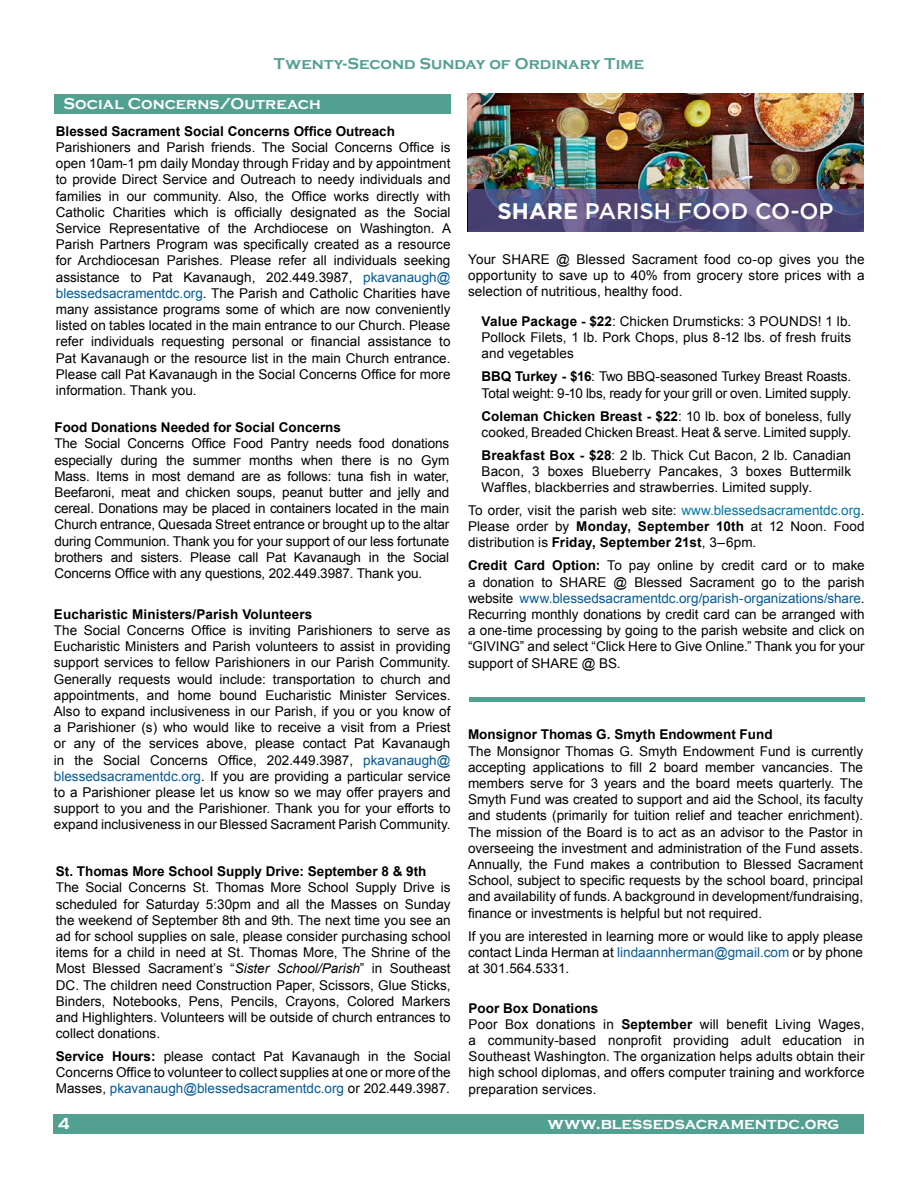
<style>
.page{position:relative;width:918px;height:1188px;background:#fff}
.page>*{position:absolute;margin:0;border:0;box-sizing:border-box;transform-origin:0 0}
.t1{font:500 22.5px "Gotham";color:#fff}
.t2{font:700 16.5px "Copperplate Gothic";color:#fff}
.t3{font:700 16.2px "Copperplate Gothic";color:#51a090}
.t4{font:700 16.2px "Copperplate Gothic";letter-spacing:.005em;color:#fff}
.t5{font:13.5px/16.2px "Arial";color:#000;text-align:justify}
.t6{font:700 13.5px "Arial";color:#000}
.s1{color:#035a98}
.s2{font-style:italic}
.s3{font-weight:700}
.s4{color:#0076a3}
</style>
<div class="page">
<div style="left:54px;top:1115px;width:810px;height:19px;background:#51a090"></div>
<div style="left:54px;top:94px;width:397px;height:19px;background:#51a090"></div>
<div style="left:470px;top:697px;width:395px;height:5px;background:#51a090"></div>
<img style="left:467px;top:94px;width:396px;height:137px">
<svg style="left:468px;top:189px;width:395px;height:42px;background:#554f7e"></svg>
<p class="t3" style="left:274px;top:55px;width:372px">Twenty-Second Sunday of Ordinary Time</p>
<p class="t4" style="left:63px;top:95px;width:259px">Social Concerns/Outreach</p>
<p class="t6" style="left:56px;top:122px;width:341px">Blessed Sacrament Social Concerns Office Outreach</p>
<p class="t5" style="left:56px;top:139px;width:397px">Parishioners and Parish friends. The Social Concerns Office is open 10am-1 pm daily Monday through Friday and by appointment to provide Direct Service and Outreach to needy individuals and families in our community. Also, the Office works directly with Catholic Charities which is officially designated as the Social Service Representative of the Archdiocese on Washington. A Parish Partners Program was specifically created as a resource for Archdiocesan Parishes. Please refer all individuals seeking assistance to Pat Kavanaugh, 202.449.3987, <span class="s1">pkavanaugh@ blessedsacramentdc.org</span>. The Parish and Catholic Charities have many assistance programs some of which are now conveniently listed on tables located in the main entrance to our Church. Please refer individuals requesting personal or financial assistance to Pat Kavanaugh or the resource list in the main Church entrance.<br>Please call Pat Kavanaugh in the Social Concerns Office for more information. Thank you.</p>
<p class="t6" style="left:54px;top:419px;width:288px">Food Donations Needed for Social Concerns</p>
<p class="t5" style="left:54px;top:436px;width:396px">The Social Concerns Office Food Pantry needs food donations especially during the summer months when there is no Gym Mass. Items in most demand are as follows: tuna fish in water, Beefaroni, meat and chicken soups, peanut butter and jelly and cereal. Donations may be placed in containers located in the main Church entrance, Quesada Street entrance or brought up to the altar during Communion. Thank you for your support of our less fortunate brothers and sisters. Please call Pat Kavanaugh in the Social Concerns Office with any questions, 202.449.3987. Thank you.</p>
<p class="t6" style="left:54px;top:605px;width:260px">Eucharistic Ministers/Parish Volunteers</p>
<p class="t5" style="left:54px;top:622px;width:398px">The Social Concerns Office is inviting Parishioners to serve as Eucharistic Ministers and Parish volunteers to assist in providing support services to fellow Parishioners in our Parish Community.<br>Generally requests would include: transportation to church and appointments, and home bound Eucharistic Minister Services.<br>Also to expand inclusiveness in our Parish, if you or you know of a Parishioner (s) who would like to receive a visit from a Priest or any of the services above, please contact Pat Kavanaugh in the Social Concerns Office, 202.449.3987, <span class="s1">pkavanaugh@ blessedsacramentdc.org</span>. If you are providing a particular service to a Parishioner please let us know so we may offer prayers and support to you and the Parishioner. Thank you for your efforts to expand inclusiveness in our Blessed Sacrament Parish Community.</p>
<p class="t6" style="left:56px;top:862px;width:372px">St. Thomas More School Supply Drive: September 8 &amp; 9th</p>
<p class="t5" style="left:56px;top:880px;width:396px">The Social Concerns St. Thomas More School Supply Drive is scheduled for Saturday 5:30pm and all the Masses on Sunday the weekend of September 8th and 9th. The next time you see an ad for school supplies on sale, please consider purchasing school items for a child in need at St. Thomas More, The Shrine of the Most Blessed Sacrament’s “<span class="s2">Sister School/Parish</span>” in Southeast DC. The children need Construction Paper, Scissors, Glue Sticks, Binders, Notebooks, Pens, Pencils, Crayons, Colored Markers and Highlighters. Volunteers will be outside of church entrances to collect donations.</p>
<p class="t5" style="left:56px;top:1048px;width:396px"><span class="s3">Service Hours:</span> please contact Pat Kavanaugh in the Social Concerns Office to volunteer to collect supplies at one or more of the Masses, <span class="s1">pkavanaugh@blessedsacramentdc.org</span> or 202.449.3987.</p>
<h1 class="t1" style="left:498px;top:196px;width:338px"><span class="s3">SHARE</span> PARISH FOOD CO-OP</h1>
<p class="t5" style="left:468px;top:251px;width:398px">Your SHARE @ Blessed Sacrament food co-op gives you the opportunity to save up to 40% from grocery store prices with a selection of nutritious, healthy food.</p>
<p class="t5" style="left:482px;top:313px;width:371px"><span class="s3">Value Package - $22</span>: Chicken Drumsticks: 3 POUNDS! 1 lb.<br>Pollock Filets, 1 lb. Pork Chops, plus 8-12 lbs. of fresh fruits and vegetables</p>
<p class="t5" style="left:482px;top:369px;width:371px"><span class="s3">BBQ Turkey - $16</span>: Two BBQ-seasoned Turkey Breast Roasts.<br>Total weight: 9-10 lbs, ready for your grill or oven. Limited supply.</p>
<p class="t5" style="left:482px;top:408px;width:371px"><span class="s3">Coleman Chicken Breast - $22</span>: 10 lb. box of boneless, fully cooked, Breaded Chicken Breast. Heat &amp; serve. Limited supply.</p>
<p class="t5" style="left:482px;top:447px;width:371px"><span class="s3">Breakfast Box - $28</span>: 2 lb. Thick Cut Bacon, 2 lb. Canadian Bacon, 3 boxes Blueberry Pancakes, 3 boxes Buttermilk Waffles, blackberries and strawberries. Limited supply.</p>
<p class="t5" style="left:468px;top:502px;width:398px">To order, visit the parish web site: <span class="s4">www.blessedsacramentdc.org</span>.<br>Please order by <span class="s3">Monday, September 10th</span> at 12 Noon. Food distribution is <span class="s3">Friday, September 21st</span>, 3–6pm.</p>
<p class="t5" style="left:468px;top:558px;width:398px"><span class="s3">Credit Card Option:</span> To pay online by credit card or to make a donation to SHARE @ Blessed Sacrament go to the parish website <span class="s1">www.blessedsacramentdc.org/parish-organizations/share</span>.<br>Recurring monthly donations by credit card can be arranged with a one-time processing by going to the parish website and click on “GIVING” and select “Click Here to Give Online.” Thank you for your support of SHARE @ BS.</p>
<p class="t6" style="left:468px;top:726px;width:306px">Monsignor Thomas G. Smyth Endowment Fund</p>
<p class="t5" style="left:468px;top:743px;width:397px">The Monsignor Thomas G. Smyth Endowment Fund is currently accepting applications to fill 2 board member vancancies. The members serve for 3 years and the board meets quarterly. The Smyth Fund was created to support and aid the School, its faculty and students (primarily for tuition relief and teacher enrichment).<br>The mission of the Board is to act as an advisor to the Pastor in overseeing the investment and administration of the Fund assets.<br>Annually, the Fund makes a contribution to Blessed Sacrament School, subject to specific requests by the school board, principal and availability of funds. A background in development/fundraising, finance or investments is helpful but not required.</p>
<p class="t5" style="left:468px;top:928px;width:397px">If you are interested in learning more or would like to apply please contact Linda Herman at <span class="s1">lindaannherman@gmail.com</span> or by phone at 301.564.5331.</p>
<p class="t5" style="left:469px;top:1000px;width:398px;text-align:left"><span class="s3">Poor Box Donations<br></span>Poor Box donations in <span class="s3">September</span> will benefit Living Wages, a community-based nonprofit providing adult education in Southeast Washington. The organization helps adults obtain their high school diplomas, and offers computer training and workforce preparation services.</p>
<p class="t2" style="left:58px;top:1115px;width:13px">4</p>
<p class="t2" style="left:548px;top:1115px;width:293px">www.blessedsacramentdc.org</p>
</div>
